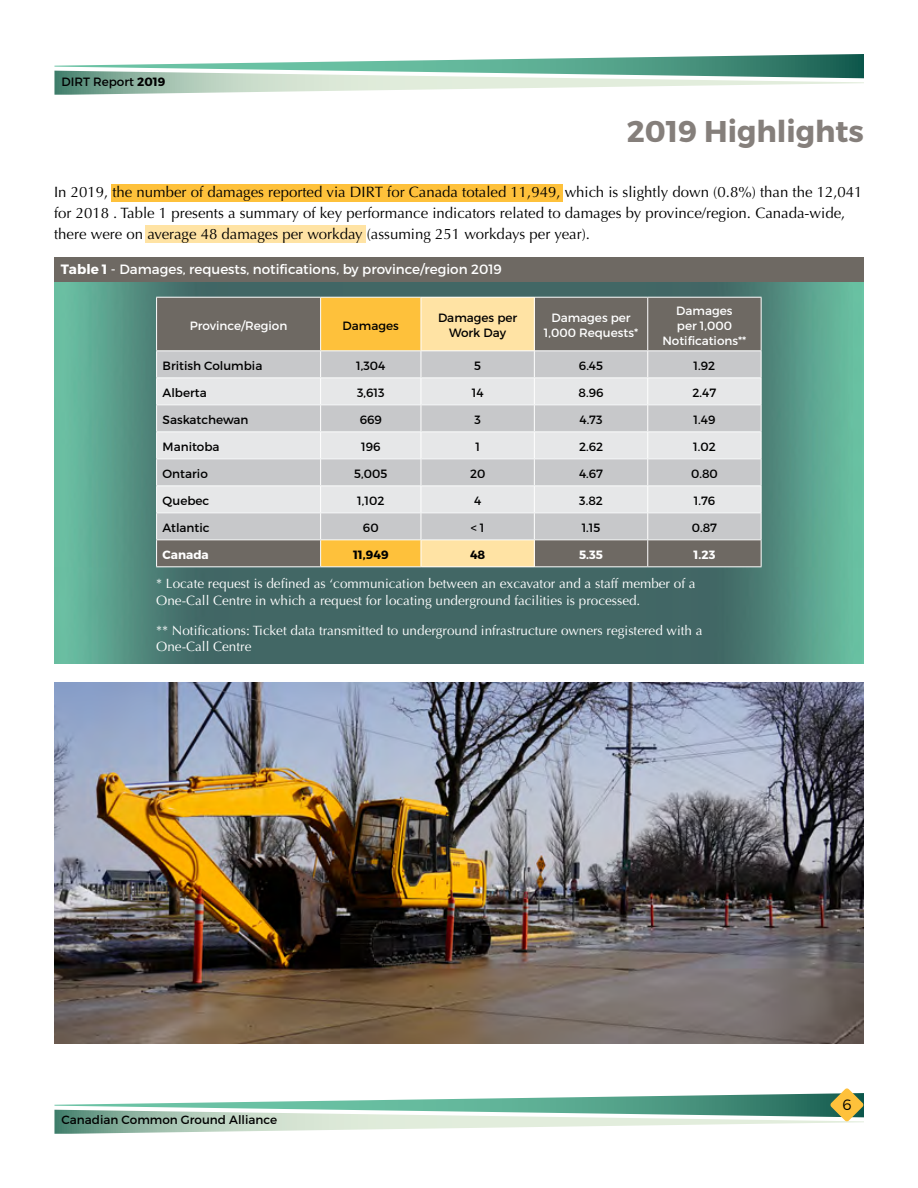
<style>
.page{position:relative;width:918px;height:1188px;background:#fff}
.page>*{position:absolute;margin:0;border:0;box-sizing:border-box;transform-origin:0 0}
.t1{font:700 30px "Montserrat";color:#857f7b}
.t2{font:15px/21px "Optima";color:#000}
.t3{font:300 15px "Montserrat";color:#000}
.t4{font:13.5px/16.5px "Optima";color:#fff}
.t5{font:13.5px "Montserrat";color:#fff}
.t6{font:12px/15px "Montserrat";color:#000;text-align:center}
.t7{font:12px/15px "Montserrat";color:#fff;text-align:center}
.t8{font:700 12px "Montserrat";color:#fff}
.t9{font:700 12px "Montserrat";color:#000}
.s1{font-weight:700}
</style>
<div class="page">
<svg style="left:54px;top:54px;width:810px;height:41px"></svg>
<svg style="left:54px;top:1088px;width:810px;height:46px"></svg>
<img style="left:54px;top:281px;width:810px;height:382px">
<div style="left:54px;top:257px;width:810px;height:24px;background:#6e6963"></div>
<svg style="left:156px;top:297px;width:606px;height:270px;background:#c7c2b8"></svg>
<hr style="left:320px;top:566px;width:101px;height:1px;background:#fff">
<img style="left:54px;top:683px;width:810px;height:360px">
<div style="left:111px;top:184px;width:451px;height:18px;background:#fec13b"></div>
<div style="left:145px;top:226px;width:221px;height:17px;background:#ffe3a4"></div>
<p class="t6" style="left:61px;top:74px;width:105px">DIRT Report <span class="s1">2019</span></p>
<h1 class="t1" style="left:627px;top:113px;width:239px">2019 Highlights</h1>
<p class="t2" style="left:54px;top:182px;width:810px">In 2019, the number of damages reported via DIRT for Canada totaled 11,949, which is slightly down (0.8%) than the 12,041 for 2018 . Table 1 presents a summary of key performance indicators related to damages by province/region. Canada-wide, there were on average 48 damages per workday (assuming 251 workdays per year).</p>
<p class="t5" style="left:61px;top:261px;width:443px"><span class="s1">Table 1</span> - Damages, requests, notifications, by province/region 2019</p>
<p class="t7" style="left:190px;top:318px;width:99px">Province/Region</p>
<p class="t6" style="left:343px;top:318px;width:58px">Damages</p>
<p class="t6" style="left:438px;top:311px;width:81px">Damages per<br>Work Day</p>
<p class="t7" style="left:544px;top:311px;width:96px">Damages per<br>1,000 Requests*</p>
<p class="t7" style="left:662px;top:303px;width:86px">Damages<br>per 1,000<br>Notifications**</p>
<p class="t6" style="left:163px;top:358px;width:101px">British Columbia</p>
<p class="t6" style="left:356px;top:358px;width:31px">1,304</p>
<p class="t6" style="left:474px;top:358px;width:8px">5</p>
<p class="t6" style="left:579px;top:358px;width:26px">6.45</p>
<p class="t6" style="left:694px;top:358px;width:23px">1.92</p>
<p class="t6" style="left:163px;top:385px;width:46px">Alberta</p>
<p class="t6" style="left:357px;top:385px;width:29px">3,613</p>
<p class="t6" style="left:472px;top:385px;width:13px">14</p>
<p class="t6" style="left:579px;top:385px;width:26px">8.96</p>
<p class="t6" style="left:693px;top:385px;width:25px">2.47</p>
<p class="t6" style="left:163px;top:412px;width:87px">Saskatchewan</p>
<p class="t6" style="left:360px;top:412px;width:24px">669</p>
<p class="t6" style="left:474px;top:412px;width:8px">3</p>
<p class="t6" style="left:580px;top:412px;width:25px">4.73</p>
<p class="t6" style="left:694px;top:412px;width:23px">1.49</p>
<p class="t6" style="left:163px;top:439px;width:59px">Manitoba</p>
<p class="t6" style="left:361px;top:439px;width:21px">196</p>
<p class="t6" style="left:475px;top:439px;width:6px">1</p>
<p class="t6" style="left:579px;top:439px;width:26px">2.62</p>
<p class="t6" style="left:693px;top:439px;width:24px">1.02</p>
<p class="t6" style="left:163px;top:466px;width:47px">Ontario</p>
<p class="t6" style="left:354px;top:466px;width:34px">5,005</p>
<p class="t6" style="left:470px;top:466px;width:17px">20</p>
<p class="t6" style="left:579px;top:466px;width:26px">4.67</p>
<p class="t6" style="left:691px;top:466px;width:28px">0.80</p>
<p class="t6" style="left:163px;top:493px;width:48px">Quebec</p>
<p class="t6" style="left:357px;top:493px;width:29px">1,102</p>
<p class="t6" style="left:474px;top:493px;width:9px">4</p>
<p class="t6" style="left:579px;top:493px;width:25px">3.82</p>
<p class="t6" style="left:694px;top:493px;width:23px">1.76</p>
<p class="t6" style="left:163px;top:520px;width:49px">Atlantic</p>
<p class="t6" style="left:363px;top:520px;width:17px">60</p>
<p class="t6" style="left:471px;top:520px;width:15px">&lt; 1</p>
<p class="t6" style="left:582px;top:520px;width:20px">1.15</p>
<p class="t6" style="left:692px;top:520px;width:27px">0.87</p>
<p class="t8" style="left:163px;top:547px;width:48px">Canada</p>
<p class="t9" style="left:353px;top:547px;width:37px">11,949</p>
<p class="t9" style="left:470px;top:547px;width:17px">48</p>
<p class="t8" style="left:579px;top:547px;width:25px">5.35</p>
<p class="t8" style="left:694px;top:547px;width:23px">1.23</p>
<p class="t4" style="left:156px;top:575px;width:541px">* Locate request is defined as ‘communication between an excavator and a staff member of a<br>One-Call Centre in which a request for locating underground facilities is processed.</p>
<p class="t4" style="left:156px;top:622px;width:548px">** Notifications: Ticket data transmitted to underground infrastructure owners registered with a<br>One-Call Centre</p>
<p class="t6" style="left:62px;top:1113px;width:217px">Canadian Common Ground Alliance</p>
<p class="t3" style="left:842px;top:1096px;width:11px">6</p>
</div>
